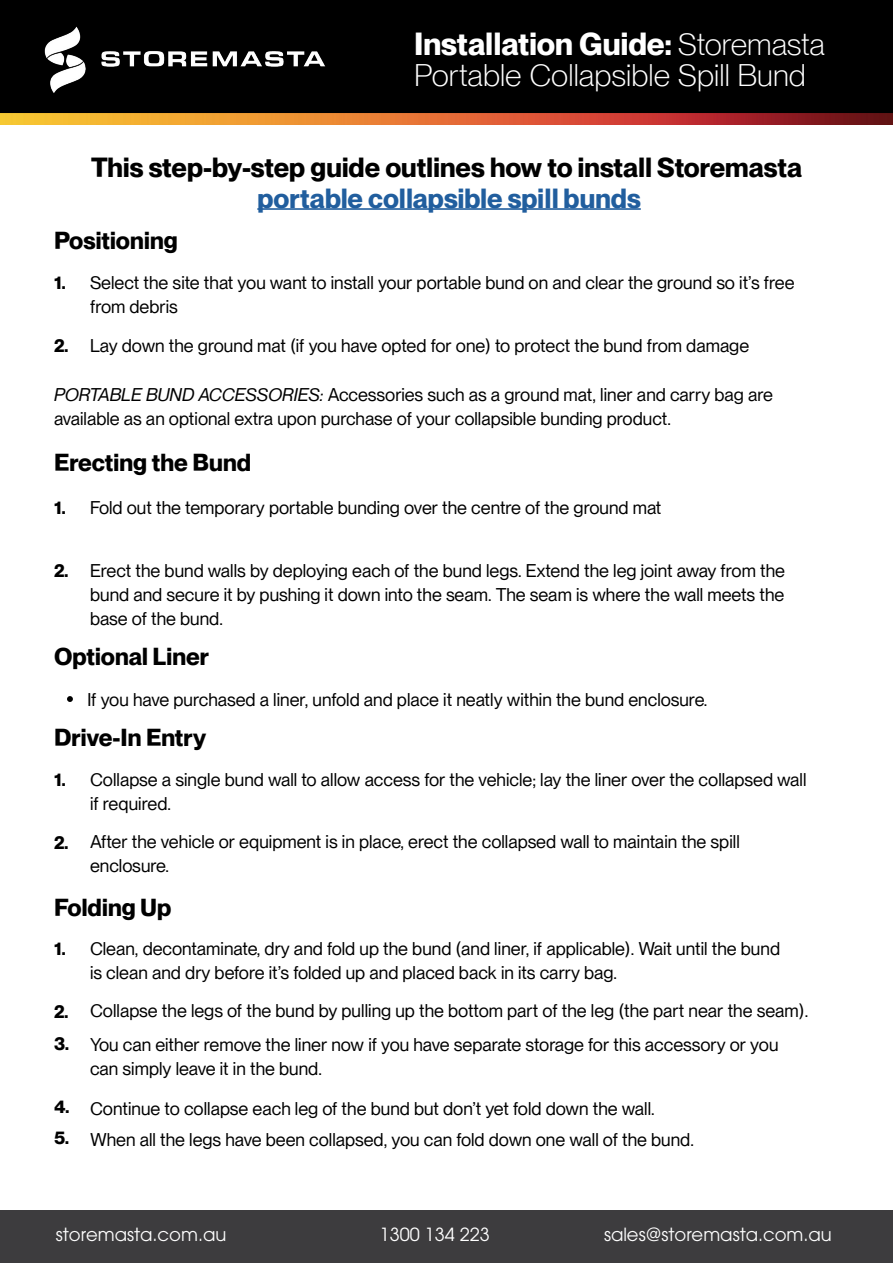
<style>
.page{position:relative;width:893px;height:1263px;background:#fff}
.page>*{position:absolute;margin:0;border:0;box-sizing:border-box;transform-origin:0 0}
.t1{font:300 31.2px/31.2px "PP Neue Montreal TT";color:#fff}
.t2{font:700 27px "PP Neue Montreal TT";color:#000}
.t3{font:700 27px "PP Neue Montreal TT";color:#215e9e}
.t4{font:700 24px "PP Neue Montreal TT";color:#000}
.t5{font:18px/24px "PP Neue Montreal TT";color:#000}
.t6{font:18px "ITC Avant Garde Pro";color:#fff}
.t7{font:700 18px/31.5px "PP Neue Montreal TT";color:#000}
.s1{font-weight:700}
.s2{font-style:italic}
</style>
<div class="page">
<img style="left:0;top:113px;width:893px;height:12px">
<div style="left:0;top:0;width:893px;height:113px;background:#000"></div>
<img style="left:40px;top:14px;width:315px;height:80px">
<div style="left:0;top:1210px;width:893px;height:53px;background:#3d3c3e"></div>
<hr style="left:257px;top:208px;width:384px;height:2px;background:#215e9e">
<svg style="left:67px;top:696px;width:6px;height:6px"></svg>
<h1 class="t1" style="left:414px;top:28px;width:413px"><span class="s1">Installation Guide:</span> Storemasta<br>Portable Collapsible Spill Bund</h1>
<h2 class="t2" style="left:91px;top:151px;width:713px">This step-by-step guide outlines how to install Storemasta</h2>
<h2 class="t3" style="left:257px;top:182px;width:385px">portable collapsible spill bunds</h2>
<h3 class="t4" style="left:54px;top:226px;width:125px">Positioning</h3>
<p class="t5" style="left:90px;top:271px;width:706px">Select the site that you want to install your portable bund on and clear the ground so it’s free from debris</p>
<p class="t5" style="left:90px;top:333px;width:661px">Lay down the ground mat (if you have opted for one) to protect the bund from damage</p>
<p class="t5" style="left:54px;top:382px;width:720px"><span class="s2">PORTABLE BUND ACCESSORIES:</span> Accessories such as a ground mat, liner and carry bag are available as an optional extra upon purchase of your collapsible bunding product.</p>
<h3 class="t4" style="left:54px;top:448px;width:199px">Erecting the Bund</h3>
<p class="t7" style="left:54px;top:492px;width:13px">1.</p>
<p class="t7" style="left:54px;top:267px;width:13px">1.</p>
<p class="t7" style="left:54px;top:330px;width:16px">2.</p>
<p class="t5" style="left:90px;top:496px;width:573px">Fold out the temporary portable bunding over the centre of the ground mat</p>
<p class="t5" style="left:90px;top:558px;width:696px;text-align:justify">Erect the bund walls by deploying each of the bund legs. Extend the leg joint away from the bund and secure it by pushing it down into the seam. The seam is where the wall meets the base of the bund.</p>
<h3 class="t4" style="left:54px;top:642px;width:157px">Optional Liner</h3>
<p class="t5" style="left:87px;top:687px;width:621px">If you have purchased a liner, unfold and place it neatly within the bund enclosure.</p>
<h3 class="t4" style="left:54px;top:723px;width:154px">Drive-In Entry</h3>
<p class="t7" style="left:54px;top:764px;width:13px">1.</p>
<p class="t7" style="left:54px;top:555px;width:16px">2.</p>
<p class="t5" style="left:90px;top:767px;width:718px">Collapse a single bund wall to allow access for the vehicle; lay the liner over the collapsed wall if required.</p>
<p class="t5" style="left:90px;top:830px;width:651px">After the vehicle or equipment is in place, erect the collapsed wall to maintain the spill enclosure.</p>
<h3 class="t4" style="left:54px;top:892px;width:119px">Folding Up</h3>
<p class="t7" style="left:54px;top:933px;width:13px">1.</p>
<p class="t7" style="left:54px;top:827px;width:16px">2.</p>
<p class="t5" style="left:90px;top:936px;width:691px">Clean, decontaminate, dry and fold up the bund (and liner, if applicable). Wait until the bund is clean and dry before it’s folded up and placed back in its carry bag.</p>
<p class="t5" style="left:90px;top:994px;width:720px;line-height:33.8px">Collapse the legs of the bund by pulling up the bottom part of the leg (the part near the seam).<br>You can either remove the liner now if you have separate storage for this accessory or you</p>
<p class="t5" style="left:90px;top:1057px;width:233px">can simply leave it in the bund.</p>
<p class="t5" style="left:90px;top:1093px;width:605px;line-height:31px">Continue to collapse each leg of the bund but don’t yet fold down the wall.<br>When all the legs have been collapsed, you can fold down one wall of the bund.</p>
<p class="t7" style="left:54px;top:996px;width:16px">2.<br>3.</p>
<p class="t7" style="left:54px;top:1091px;width:17px">4.<br>5.</p>
<p class="t6" style="left:56px;top:1223px;width:172px">storemasta.com.au</p>
<p class="t6" style="left:380px;top:1223px;width:112px">1300 134 223</p>
<p class="t6" style="left:604px;top:1223px;width:229px">sales@storemasta.com.au</p>
</div>
